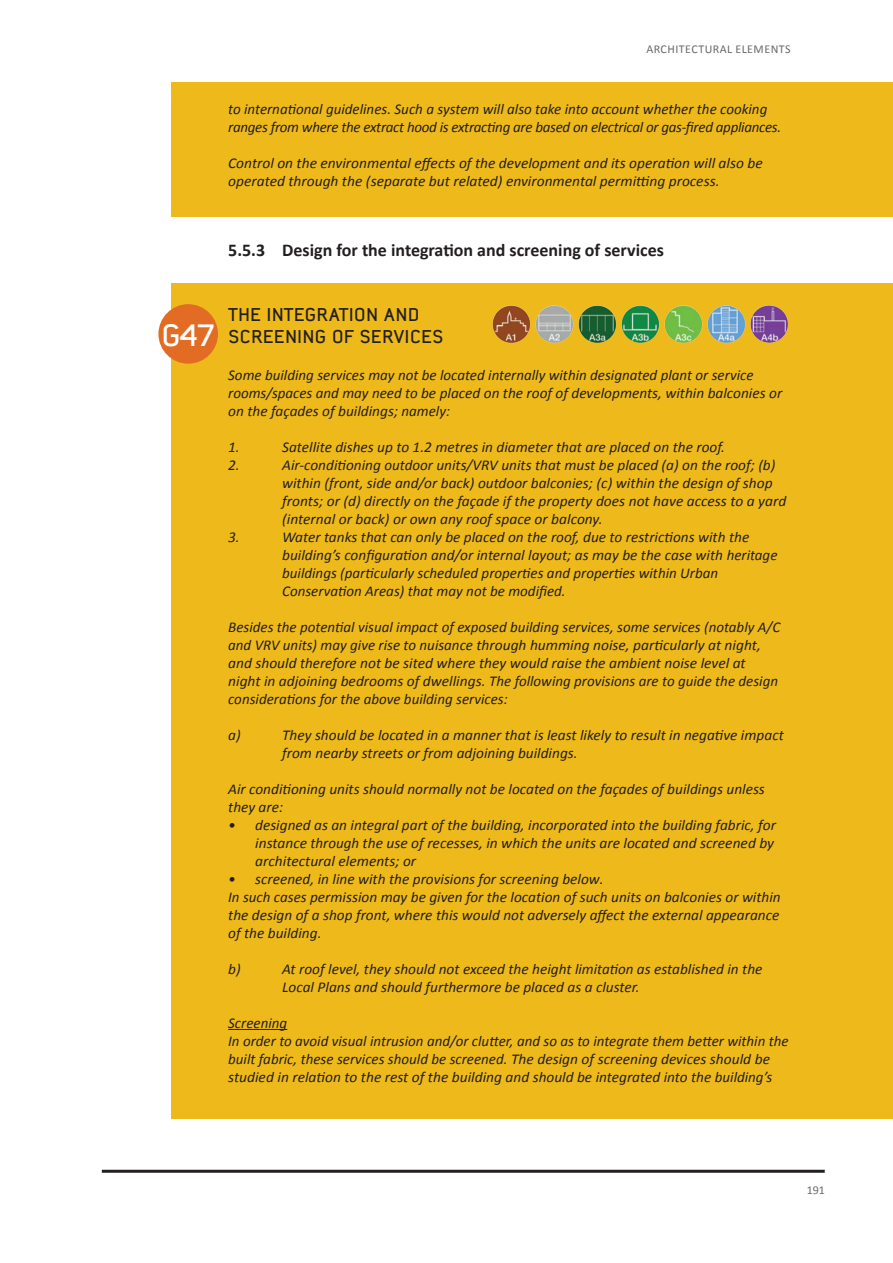
<style>
.page{position:relative;width:893px;height:1263px;background:#fff}
.page>*{position:absolute;margin:0;border:0;box-sizing:border-box;transform-origin:0 0}
.t1{font:700 30px "Nordstern Demo";color:#fff}
.Subtitle{font:700 18px "Calibri";color:#231f20}
.Title_yellow_box{font:700 18px "Nordstern Demo";color:#231f20}
.Text_yellow_box{font:italic 15px/18px "Calibri";color:#231f20}
.t2{font:12px "Calibri";letter-spacing:.04em;color:#69696c}
</style>
<div class="page">
<hr style="left:102px;top:1170px;width:723px;height:3px;background:#231f20">
<div style="left:172px;top:283px;width:721px;height:835px;background:#eeb91b"></div>
<div style="left:172px;top:82px;width:721px;height:135px;background:#eeb91b"></div>
<hr style="left:228px;top:1029px;width:59px;height:1px;background:#231f20">
<div style="left:158px;top:304px;width:60px;height:60px;background:#e36c25;border-radius:50%"></div>
<img style="left:492px;top:305px;width:297px;height:38px">
<p class="t2" style="left:646px;top:41px;width:146px">ARCHITECTURAL ELEMENTS</p>
<p class="Text_yellow_box" style="left:228px;top:100px;width:554px">to international guidelines. Such a system will also take into account whether the cooking ranges from where the extract hood is extracting are based on electrical or gas-fired appliances.</p>
<p class="Text_yellow_box" style="left:228px;top:154px;width:536px">Control on the environmental effects of the development and its operation will also be operated through the (separate but related) environmental permitting process.</p>
<p class="Subtitle" style="left:228px;top:238px;width:437px">5.5.3 Design for the integration and screening of services</p>
<p class="t1" style="left:161px;top:316px;width:56px">G47</p>
<p class="Title_yellow_box" style="left:228px;top:304px;width:193px">THE INTEGRATION AND</p>
<p class="Title_yellow_box" style="left:228px;top:325px;width:217px">SCREENING OF SERVICES</p>
<p class="Text_yellow_box" style="left:228px;top:365px;width:555px">Some building services may not be located internally within designated plant or service rooms/spaces and may need to be placed on the roof of developments, within balconies or on the façades of buildings; namely:</p>
<p class="Text_yellow_box" style="left:228px;top:437px;width:13px">1.</p>
<p class="Text_yellow_box" style="left:282px;top:437px;width:444px">Satellite dishes up to 1.2 metres in diameter that are placed on the roof.</p>
<p class="Text_yellow_box" style="left:228px;top:455px;width:13px">2.</p>
<p class="Text_yellow_box" style="left:282px;top:455px;width:506px">Air-conditioning outdoor units/VRV units that must be placed (a) on the roof; (b) within (front, side and/or back) outdoor balconies; (c) within the design of shop fronts; or (d) directly on the façade if the property does not have access to a yard (internal or back) or own any roof space or balcony.</p>
<p class="Text_yellow_box" style="left:228px;top:527px;width:13px">3.</p>
<p class="Text_yellow_box" style="left:282px;top:527px;width:497px">Water tanks that can only be placed on the roof, due to restrictions with the building’s configuration and/or internal layout; as may be the case with heritage buildings (particularly scheduled properties and properties within Urban Conservation Areas) that may not be modified.</p>
<p class="Text_yellow_box" style="left:228px;top:617px;width:553px">Besides the potential visual impact of exposed building services, some services (notably A/C and VRV units) may give rise to nuisance through humming noise, particularly at night, and should therefore not be sited where they would raise the ambient noise level at night in adjoining bedrooms of dwellings. The following provisions are to guide the design considerations for the above building services:</p>
<p class="Text_yellow_box" style="left:228px;top:725px;width:14px">a)</p>
<p class="Text_yellow_box" style="left:282px;top:725px;width:503px">They should be located in a manner that is least likely to result in negative impact from nearby streets or from adjoining buildings.</p>
<p class="Text_yellow_box" style="left:228px;top:779px;width:538px">Air conditioning units should normally not be located on the façades of buildings unless they are:</p>
<p class="Text_yellow_box" style="left:255px;top:815px;width:522px;text-indent:-27px">• designed as an integral part of the building, incorporated into the building fabric, for instance through the use of recesses, in which the units are located and screened by architectural elements; or</p>
<p class="Text_yellow_box" style="left:228px;top:869px;width:377px">• screened, in line with the provisions for screening below.</p>
<p class="Text_yellow_box" style="left:228px;top:887px;width:554px;text-align:justify">In such cases permission may be given for the location of such units on balconies or within the design of a shop front, where this would not adversely affect the external appearance of the building.</p>
<p class="Text_yellow_box" style="left:228px;top:959px;width:14px">b)</p>
<p class="Text_yellow_box" style="left:282px;top:959px;width:482px">At roof level, they should not exceed the height limitation as established in the<br>Local Plans and should furthermore be placed as a cluster.</p>
<p class="Text_yellow_box" style="left:228px;top:1013px;width:61px">Screening</p>
<p class="Text_yellow_box" style="left:228px;top:1031px;width:562px">In order to avoid visual intrusion and/or clutter, and so as to integrate them better within the built fabric, these services should be screened. The design of screening devices should be studied in relation to the rest of the building and should be integrated into the building’s</p>
<p class="t2" style="left:807px;top:1182px;width:20px">191</p>
</div>
